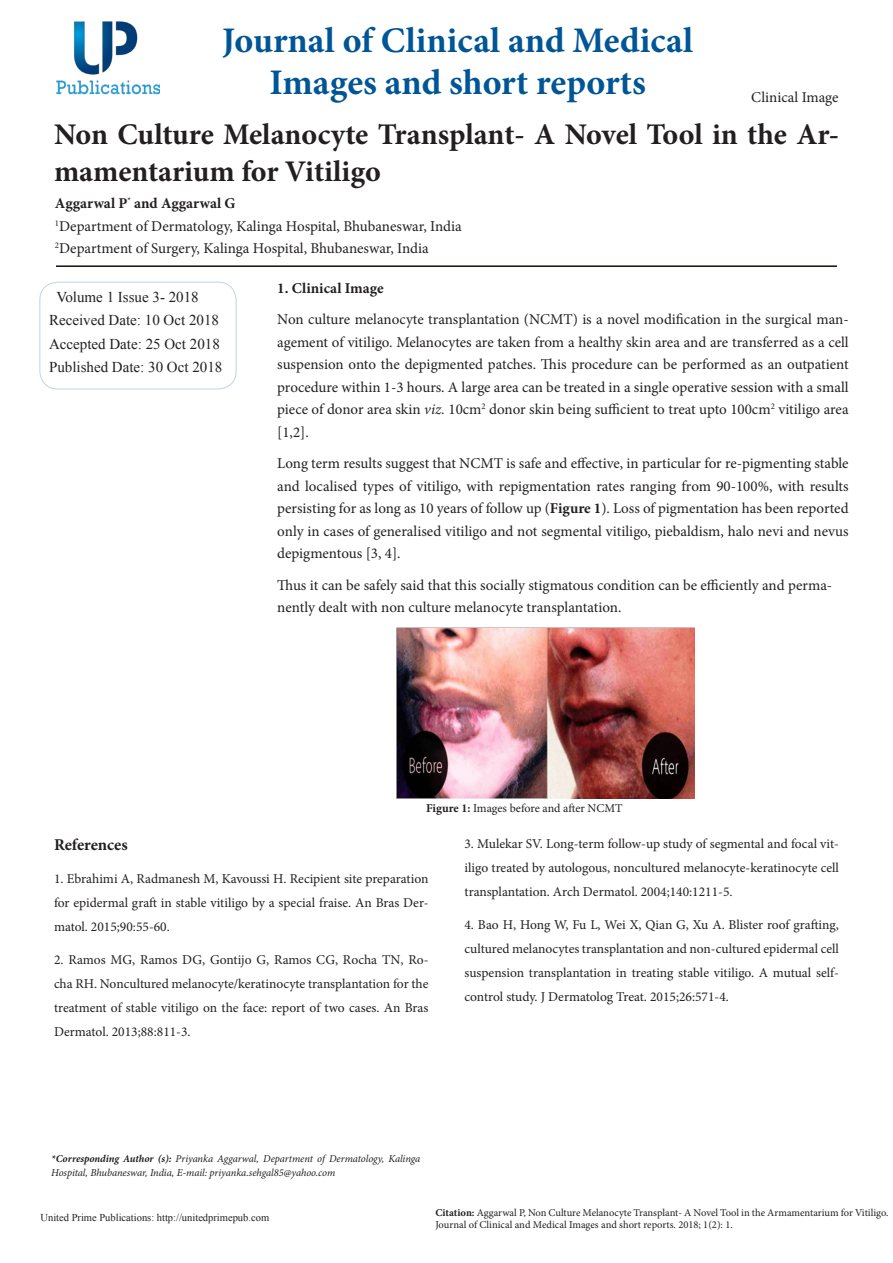
<style>
.page{position:relative;width:893px;height:1263px;background:#fff}
.page>*{position:absolute;margin:0;border:0;box-sizing:border-box;transform-origin:0 0}
.t1{font:700 36px/42px "Minion Pro";color:#005596;text-align:center}
.t2{font:700 30px/37.5px "Minion Pro";letter-spacing:-.005em;color:#231f20}
.t3{font:700 16.5px "Minion Pro";letter-spacing:-.005em;color:#231f20}
.t4{font:15px/22.5px "Minion Pro";color:#231f20;text-align:justify}
.t5{font:15px "Times New Roman";color:#231f20}
.List_Paragraph{font:700 15px "Minion Pro";color:#231f20}
.t6{font:13.5px/24px "Minion Pro";color:#231f20;text-align:justify}
.t7{font:12px "Minion Pro";letter-spacing:-.005em;color:#231f20}
.t8{font:10.5px/12px "Minion Pro";letter-spacing:-.005em;color:#231f20}
.t9{font:italic 10.5px/13.5px "Minion Pro";letter-spacing:-.01em;color:#231f20}
.t10{font:10.5px "Times New Roman";color:#231f20}
.s1{font-style:italic}
.s2{font-weight:700}
</style>
<div class="page">
<div style="left:40px;top:282px;width:196px;height:107px;border:1px solid #bfd4e5;border-radius:18px"></div>
<hr style="left:56px;top:265px;width:781px;height:2px;background:#081208">
<img style="left:56px;top:21px;width:104px;height:74px">
<img style="left:397px;top:627px;width:298px;height:172px">
<p class="t1" style="left:222px;top:19px;width:473px">Journal of Clinical and Medical<br>Images and short reports</p>
<p class="t4" style="left:751px;top:86px;width:89px">Clinical Image</p>
<p class="t2" style="left:54px;top:115px;width:786px">Non Culture Melanocyte Transplant- A Novel Tool in the Ar&shy;mamentarium for Vitiligo</p>
<p class="List_Paragraph" style="left:55px;top:193px;width:182px">Aggarwal P<sup>*</sup> and Aggarwal G</p>
<p class="t4" style="left:55px;top:215px;width:408px"><sup>1</sup>Department of Dermatology, Kalinga Hospital, Bhubaneswar, India</p>
<p class="t4" style="left:55px;top:237px;width:375px"><sup>2</sup>Department of Surgery, Kalinga Hospital, Bhubaneswar, India</p>
<p class="t5" style="left:57px;top:287px;width:144px">Volume 1 Issue 3- 2018</p>
<p class="t5" style="left:49px;top:310px;width:171px">Received Date: 10 Oct 2018</p>
<p class="t5" style="left:49px;top:333px;width:172px">Accepted Date: 25 Oct 2018</p>
<p class="t5" style="left:49px;top:357px;width:175px">Published Date: 30 Oct 2018</p>
<p class="List_Paragraph" style="left:277px;top:277px;width:108px">1. Clinical Image</p>
<p class="t4" style="left:277px;top:308px;width:573px">Non culture melanocyte transplantation (NCMT) is a novel modification in the surgical man&shy;agement of vitiligo. Melanocytes are taken from a healthy skin area and are transferred as a cell suspension onto the depigmented patches. This procedure can be performed as an outpatient procedure within 1-3 hours. A large area can be treated in a single operative session with a small piece of donor area skin <span class="s1">viz.</span> 10cm<sup>2</sup> donor skin being sufficient to treat upto 100cm<sup>2</sup> vitiligo area [1,2].</p>
<p class="t4" style="left:277px;top:452px;width:573px">Long term results suggest that NCMT is safe and effective, in particular for re-pigmenting stable and localised types of vitiligo, with repigmentation rates ranging from 90-100%, with results persisting for as long as 10 years of follow up (<span class="s2">Figure 1</span>). Loss of pigmentation has been reported only in cases of generalised vitiligo and not segmental vitiligo, piebaldism, halo nevi and nevus depigmentous [3, 4].</p>
<p class="t4" style="left:277px;top:574px;width:556px">Thus it can be safely said that this socially stigmatous condition can be efficiently and perma&shy;nently dealt with non culture melanocyte transplantation.</p>
<p class="t7" style="left:426px;top:801px;width:198px"><span class="s2">Figure 1:</span> Images before and after NCMT</p>
<p class="t3" style="left:54px;top:833px;width:75px">References</p>
<p class="t6" style="left:54px;top:867px;width:376px">1. Ebrahimi A, Radmanesh M, Kavoussi H. Recipient site preparation for epidermal graft in stable vitiligo by a special fraise. An Bras Der&shy;matol. 2015;90:55-60.</p>
<p class="t6" style="left:54px;top:948px;width:376px">2. Ramos MG, Ramos DG, Gontijo G, Ramos CG, Rocha TN, Ro&shy;cha RH. Noncultured melanocyte/keratinocyte transplantation for the treatment of stable vitiligo on the face: report of two cases. An Bras Dermatol. 2013;88:811-3.</p>
<p class="t6" style="left:464px;top:831px;width:376px">3. Mulekar SV. Long-term follow-up study of segmental and focal vit&shy;iligo treated by autologous, noncultured melanocyte-keratinocyte cell transplantation. Arch Dermatol. 2004;140:1211-5.</p>
<p class="t6" style="left:464px;top:912px;width:376px">4. Bao H, Hong W, Fu L, Wei X, Qian G, Xu A. Blister roof grafting, cultured melanocytes transplantation and non-cultured epidermal cell suspension transplantation in treating stable vitiligo. A mutual self&shy;control study. J Dermatolog Treat. 2015;26:571-4.</p>
<p class="t9" style="left:51px;top:1152px;width:371px"><span class="s2">*Corresponding Author (s):</span> Priyanka Aggarwal, Department of Dermatology, Kalinga<br>Hospital, Bhubaneswar, India, E-mail: priyanka.sehgal85@yahoo.com</p>
<p class="t10" style="left:40px;top:1210px;width:230px">United Prime Publications: http://unitedprimepub.com</p>
<p class="t8" style="left:435px;top:1207px;width:455px"><span class="s2">Citation:</span> Aggarwal P, Non Culture Melanocyte Transplant- A Novel Tool in the Armamentarium for Vitiligo.<br>Journal of Clinical and Medical Images and short reports. 2018; 1(2): 1.</p>
</div>
